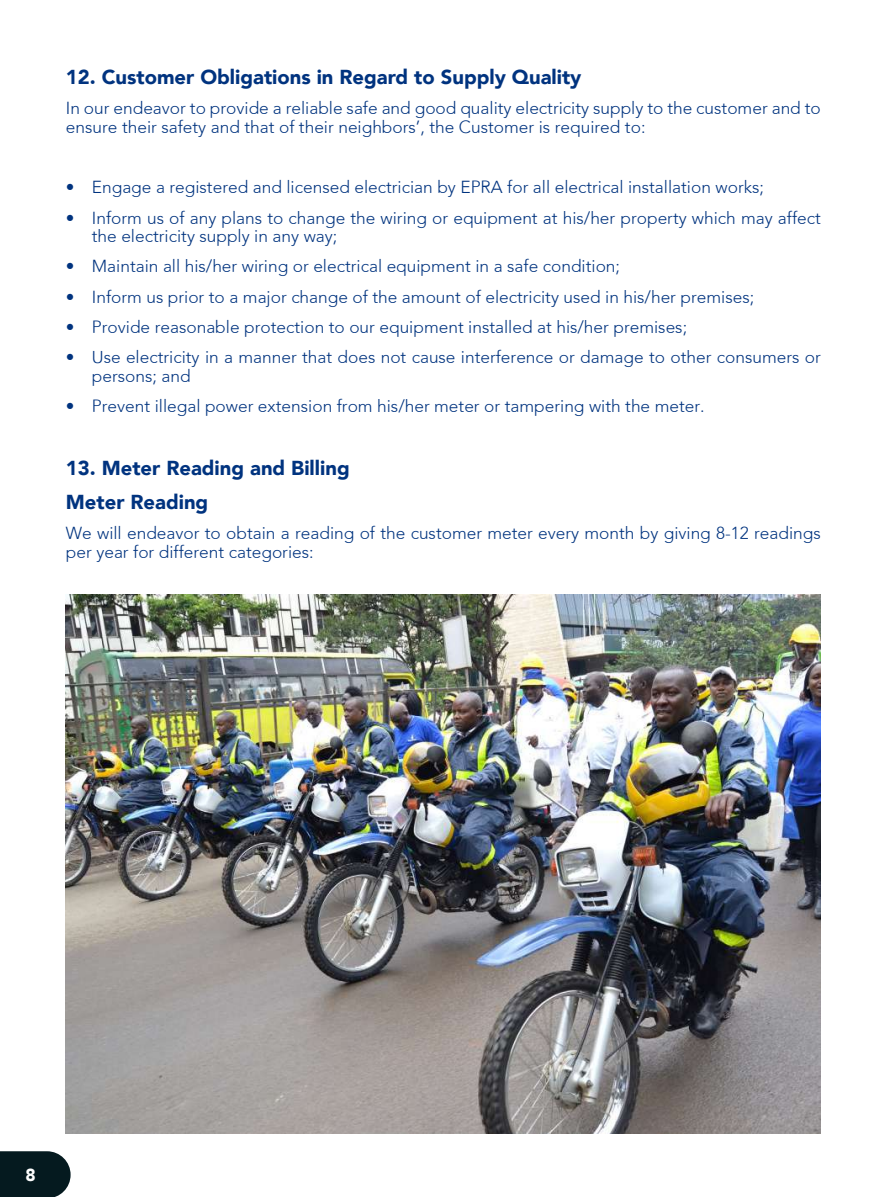
<style>
.page{position:relative;width:882px;height:1197px;background:#fff}
.page>*{position:absolute;margin:0;border:0;box-sizing:border-box;transform-origin:0 0}
.t1{font:900 20.12px/33.2px "Avenir";color:#00337f}
.t2{font:300 17.32px/18.7px "Avenir";color:#00337f}
.t3{font:900 17.32px "Avenir";color:#fff}
</style>
<div class="page">
<img style="left:66px;top:594px;width:755px;height:540px">
<svg style="left:0;top:1151px;width:71px;height:46px;background:#182b30"></svg>
<p class="t1" style="left:66px;top:60px;width:517px">12. Customer Obligations in Regard to Supply Quality</p>
<p class="t2" style="left:66px;top:99px;width:756px">In our endeavor to provide a reliable safe and good quality electricity supply to the customer and to ensure their safety and that of their neighbors’, the Customer is required to:</p>
<p class="t2" style="left:66px;top:178px;width:700px">• Engage a registered and licensed electrician by EPRA for all electrical installation works;</p>
<p class="t2" style="left:92px;top:208px;width:730px;text-indent:-26px">• Inform us of any plans to change the wiring or equipment at his/her property which may affect the electricity supply in any way;</p>
<p class="t2" style="left:66px;top:257px;width:556px">• Maintain all his/her wiring or electrical equipment in a safe condition;</p>
<p class="t2" style="left:66px;top:287px;width:690px">• Inform us prior to a major change of the amount of electricity used in his/her premises;</p>
<p class="t2" style="left:66px;top:317px;width:623px">• Provide reasonable protection to our equipment installed at his/her premises;</p>
<p class="t2" style="left:92px;top:348px;width:730px;text-indent:-26px">• Use electricity in a manner that does not cause interference or damage to other consumers or persons; and</p>
<p class="t2" style="left:66px;top:397px;width:640px">• Prevent illegal power extension from his/her meter or tampering with the meter.</p>
<p class="t1" style="left:66px;top:451px;width:285px">13. Meter Reading and Billing<br>Meter Reading</p>
<p class="t2" style="left:66px;top:524px;width:756px">We will endeavor to obtain a reading of the customer meter every month by giving 8-12 readings per year for different categories:</p>
<p class="t3" style="left:26px;top:1160px;width:12px">8</p>
</div>
